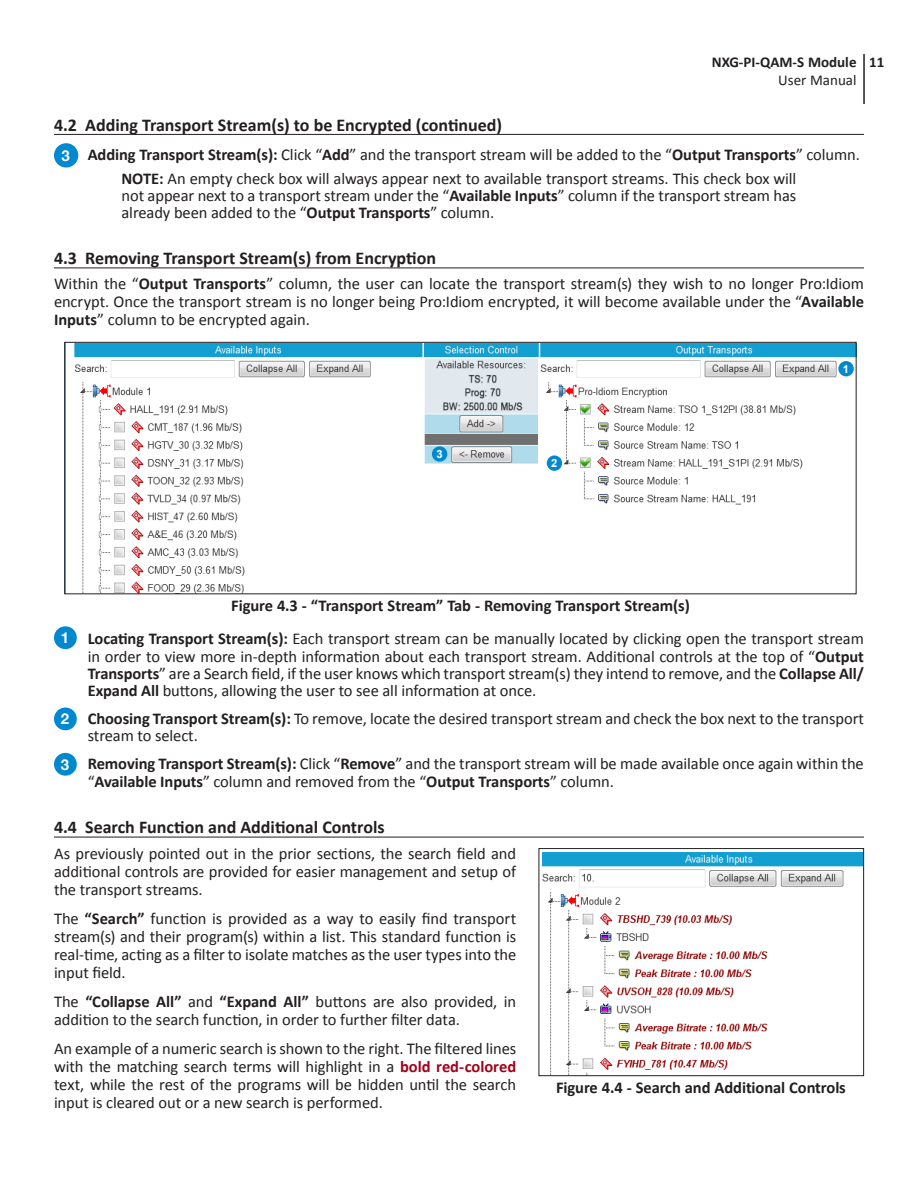
<style>
.page{position:relative;width:918px;height:1188px;background:#fff}
.page>*{position:absolute;margin:0;border:0;box-sizing:border-box;transform-origin:0 0}
.Sub-Section_Title{font:700 18px "Calibri";color:#231f20}
.Sub-Section_Title__C{font:700 18px "Calibri";color:#231f20}
.User-Interface_-_Num{font:16.5px/17.2px "Calibri";letter-spacing:-.005em;color:#231f20;text-align:justify}
.Body{font:16.5px/18px "Calibri";letter-spacing:-.005em;color:#231f20;text-align:justify}
.Image_Captions{font:700 16.5px "Calibri";letter-spacing:-.005em;color:#231f20}
.t1{font:700 15px "Calibri";color:#231f20}
.t2{font:15px "Calibri";color:#231f20}
.Numbered_Steps__GUI{font:700 15px "Helvetica Neue";color:#fff}
.Numbering_-_Single{font:700 11.25px "Arial";color:#fff}
.s1{font-weight:700}
.s2{font-weight:700;color:#a40019}
</style>
<div class="page">
<hr style="left:863px;top:54px;width:2px;height:50px;background:#231f20">
<div style="left:54px;top:143px;width:24px;height:25px;background:#0089cf;border-radius:50%"></div>
<hr style="left:54px;top:134px;width:810px;height:1px;background:#231f20">
<hr style="left:54px;top:837px;width:810px;height:1px;background:#231f20">
<img style="left:542px;top:852px;width:320px;height:222px">
<div style="left:539px;top:848px;width:325px;height:228px;border:1px solid #231f20"></div>
<hr style="left:54px;top:268px;width:810px;height:1px;background:#231f20">
<div style="left:54px;top:626px;width:23px;height:23px;background:#0089cf;border-radius:50%"></div>
<div style="left:54px;top:708px;width:23px;height:22px;background:#0089cf;border-radius:50%"></div>
<div style="left:54px;top:753px;width:23px;height:23px;background:#0089cf;border-radius:50%"></div>
<img style="left:74px;top:344px;width:781px;height:248px">
<div style="left:64px;top:342px;width:793px;height:252px;border:1px solid #231f20"></div>
<div style="left:838px;top:361px;width:16px;height:15px;background:#0089cf;border-radius:50%"></div>
<div style="left:547px;top:455px;width:15px;height:16px;background:#0089cf;border-radius:50%"></div>
<div style="left:432px;top:446px;width:15px;height:16px;background:#0089cf;border-radius:50%"></div>
<p class="Sub-Section_Title__C" style="left:54px;top:113px;width:450px">4.2 Adding Transport Stream(s) to be Encrypted (continued)</p>
<p class="t1" style="left:712px;top:52px;width:174px">NXG-PI-QAM-S Module 11</p>
<p class="t2" style="left:778px;top:70px;width:80px">User Manual</p>
<p class="User-Interface_-_Num" style="left:88px;top:146px;width:774px"><span class="s1">Adding Transport Stream(s):</span> Click “<span class="s1">Add</span>” and the transport stream will be added to the “<span class="s1">Output Transports</span>” column.</p>
<p class="User-Interface_-_Num" style="left:122px;top:170px;width:676px"><span class="s1">NOTE:</span> An empty check box will always appear next to available transport streams. This check box will not appear next to a transport stream under the “<span class="s1">Available Inputs</span>” column if the transport stream has already been added to the “<span class="s1">Output Transports</span>” column.</p>
<p class="Sub-Section_Title" style="left:54px;top:247px;width:384px">4.3 Removing Transport Stream(s) from Encryption</p>
<p class="Body" style="left:54px;top:275px;width:811px">Within the “<span class="s1">Output Transports</span>” column, the user can locate the transport stream(s) they wish to no longer Pro:Idiom encrypt. Once the transport stream is no longer being Pro:Idiom encrypted, it will become available under the “<span class="s1">Available Inputs</span>” column to be encrypted again.</p>
<p class="Numbered_Steps__GUI" style="left:62px;top:146px;width:10px">3</p>
<p class="Numbering_-_Single" style="left:436px;top:447px;width:8px">3</p>
<p class="Numbering_-_Single" style="left:551px;top:456px;width:8px">2</p>
<p class="Numbering_-_Single" style="left:843px;top:361px;width:8px">1</p>
<p class="Numbered_Steps__GUI" style="left:61px;top:629px;width:10px">1</p>
<p class="Numbered_Steps__GUI" style="left:61px;top:710px;width:10px">2</p>
<p class="Numbered_Steps__GUI" style="left:61px;top:755px;width:10px">3</p>
<p class="Image_Captions" style="left:231px;top:595px;width:460px">Figure 4.3 - “Transport Stream” Tab - Removing Transport Stream(s)</p>
<p class="User-Interface_-_Num" style="left:88px;top:630px;width:778px"><span class="s1">Locating Transport Stream(s):</span> Each transport stream can be manually located by clicking open the transport stream in order to view more in-depth information about each transport stream. Additional controls at the top of “<span class="s1">Output Transports</span>” are a Search field, if the user knows which transport stream(s) they intend to remove, and the <span class="s1">Collapse All/ Expand All</span> buttons, allowing the user to see all information at once.</p>
<p class="User-Interface_-_Num" style="left:88px;top:710px;width:778px"><span class="s1">Choosing Transport Stream(s):</span> To remove, locate the desired transport stream and check the box next to the transport stream to select.</p>
<p class="User-Interface_-_Num" style="left:88px;top:755px;width:778px"><span class="s1">Removing Transport Stream(s):</span> Click “<span class="s1">Remove</span>” and the transport stream will be made available once again within the “<span class="s1">Available Inputs</span>” column and removed from the “<span class="s1">Output Transports</span>” column.</p>
<p class="Sub-Section_Title" style="left:54px;top:816px;width:332px">4.4 Search Function and Additional Controls</p>
<p class="Body" style="left:54px;top:845px;width:464px">As previously pointed out in the prior sections, the search field and additional controls are provided for easier management and setup of the transport streams.</p>
<p class="Body" style="left:54px;top:910px;width:464px">The <span class="s1">“Search”</span> function is provided as a way to easily find transport stream(s) and their program(s) within a list. This standard function is real-time, acting as a filter to isolate matches as the user types into the input field.</p>
<p class="Body" style="left:54px;top:993px;width:464px">The <span class="s1">“Collapse All”</span> and <span class="s1">“Expand All”</span> buttons are also provided, in addition to the search function, in order to further filter data.</p>
<p class="Body" style="left:54px;top:1039px;width:464px">An example of a numeric search is shown to the right. The filtered lines with the matching search terms will highlight in a <span class="s2">bold red-colored </span>text, while the rest of the programs will be hidden until the search input is cleared out or a new search is performed.</p>
<p class="Image_Captions" style="left:556px;top:1077px;width:291px">Figure 4.4 - Search and Additional Controls</p>
</div>
